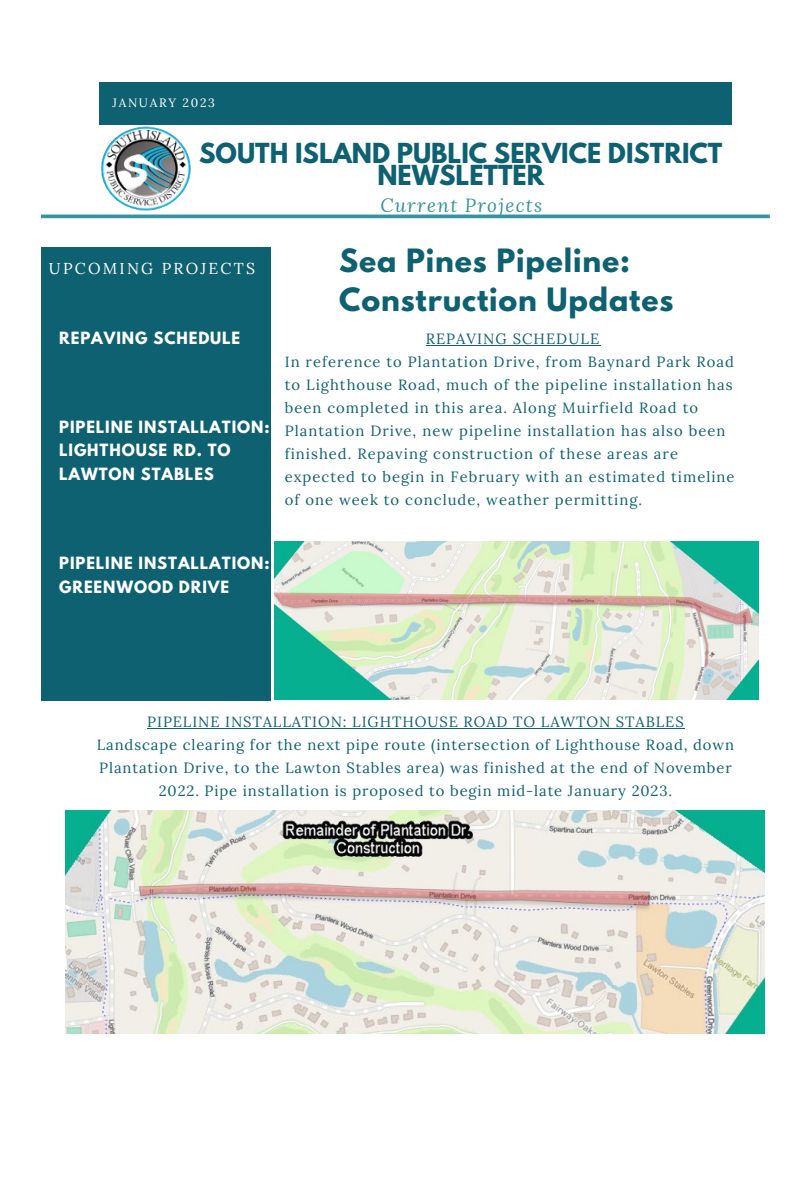
<style>
.page{position:relative;width:810px;height:1181px;background:#fff}
.page>*{position:absolute;margin:0;border:0;box-sizing:border-box;transform-origin:0 0}
.t1{font:700 28.5px/39.5px "League Spartan";letter-spacing:.03em;color:#0e6171}
.t2{font:700 24.45px/22px "League Spartan";color:#0e6171;text-align:center}
.t3{font:italic 18.9px "Lora";letter-spacing:.07em;color:#3494a0}
.t4{font:15.75px "Lora";letter-spacing:.14em;color:#fff}
.t5{font:700 15px/23.9px "League Spartan";letter-spacing:.06em;color:#fff}
.t6{font:14.85px/23px "Lora";letter-spacing:.07em;color:#0e6171}
.t7{font:12.15px "Lora";letter-spacing:.14em;color:#fff}
</style>
<div class="page">
<div style="left:99px;top:83px;width:633px;height:41px;background:#0e6171"></div>
<div style="left:42px;top:247px;width:228px;height:453px;background:#0e6171"></div>
<img style="left:100px;top:124px;width:93px;height:87px">
<img style="left:275px;top:541px;width:484px;height:159px">
<svg style="left:42px;top:214px;width:728px;height:4px;background:#4fa2ac"></svg>
<img style="left:66px;top:810px;width:698px;height:223px">
<hr style="left:426px;top:345px;width:174px;height:1px;background:#0e6171">
<hr style="left:147px;top:728px;width:538px;height:1px;background:#0e6171">
<p class="t7" style="left:113px;top:95px;width:104px">JANUARY 2023</p>
<p class="t2" style="left:199px;top:145px;width:525px">SOUTH ISLAND PUBLIC SERVICE DISTRICT<br>NEWSLETTER</p>
<p class="t3" style="left:381px;top:192px;width:163px">Current Projects</p>
<p class="t4" style="left:49px;top:258px;width:208px">UPCOMING PROJECTS</p>
<p class="t5" style="left:59px;top:328px;width:183px">REPAVING SCHEDULE</p>
<p class="t5" style="left:59px;top:416px;width:212px">PIPELINE INSTALLATION:<br>LIGHTHOUSE RD. TO<br>LAWTON STABLES</p>
<p class="t1" style="left:339px;top:244px;width:336px">Sea Pines Pipeline:<br>Construction Updates</p>
<p class="t6" style="left:426px;top:327px;width:175px">REPAVING SCHEDULE</p>
<p class="t6" style="left:285px;top:350px;width:451px">In reference to Plantation Drive, from Baynard Park Road to Lighthouse Road, much of the pipeline installation has been completed in this area. Along Muirfield Road to Plantation Drive, new pipeline installation has also been finished. Repaving construction of these areas are expected to begin in February with an estimated timeline of one week to conclude, weather permitting.</p>
<p class="t5" style="left:59px;top:553px;width:212px">PIPELINE INSTALLATION:<br>GREENWOOD DRIVE</p>
<p class="t6" style="left:147px;top:710px;width:538px">PIPELINE INSTALLATION: LIGHTHOUSE ROAD TO LAWTON STABLES</p>
<p class="t6" style="left:97px;top:733px;width:639px;text-align:center">Landscape clearing for the next pipe route (intersection of Lighthouse Road, down<br>Plantation Drive, to the Lawton Stables area) was finished at the end of November<br>2022. Pipe installation is proposed to begin mid-late January 2023.</p>
</div>
